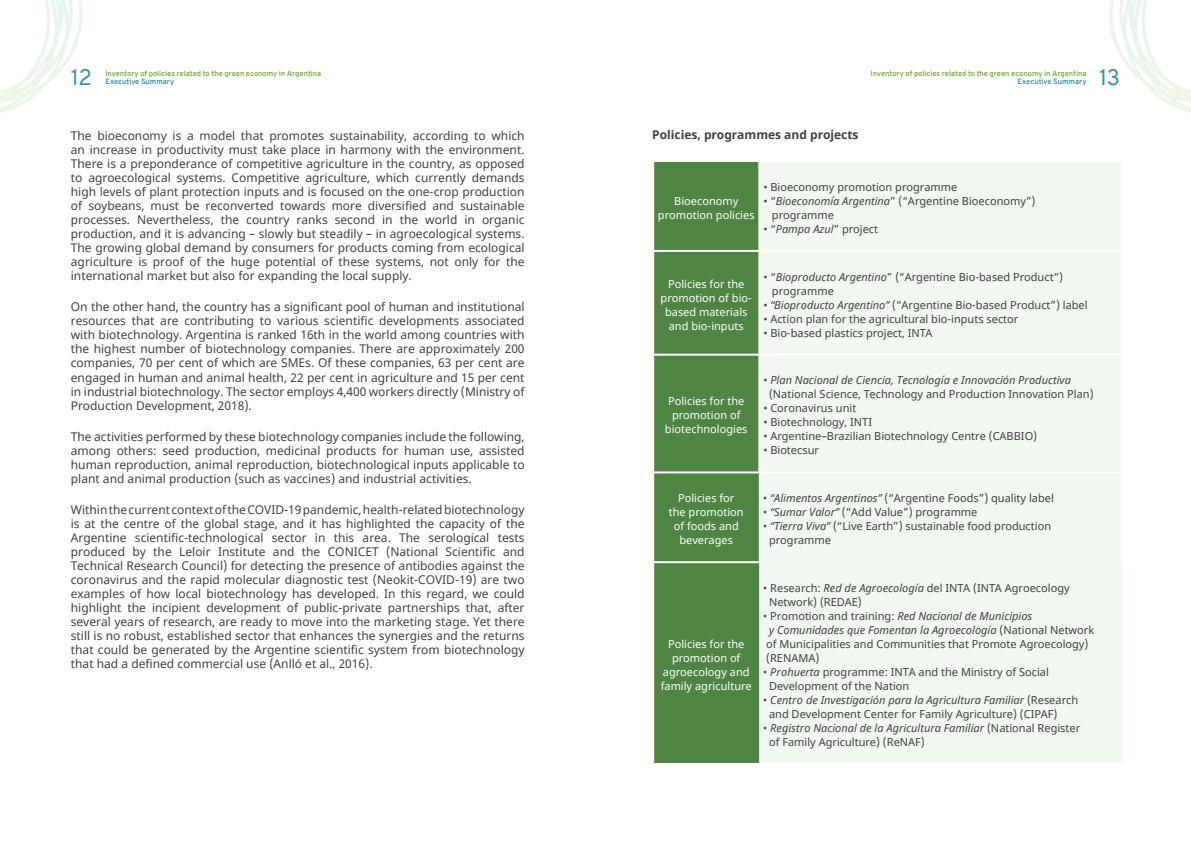
<style>
.page{position:relative;width:1191px;height:842px;background:#fff}
.page>*{position:absolute;margin:0;border:0;box-sizing:border-box;transform-origin:0 0}
.t1{font:22px "Overpass";color:#3a8fab}
.t2{font:12px/14px "Noto Sans";color:#414042;text-align:justify}
.t3{font:700 12px "Noto Sans";color:#414042}
.t4{font:11px/14px "Noto Sans";color:#414042}
.t5{font:11px/14px "Noto Sans";color:#fff;text-align:center}
.t6{font:700 7.5px "Overpass";color:#75ac43}
.t7{font:700 7.5px "Overpass";color:#3a8fab}
.s1{font-style:italic}
</style>
<div class="page">
<img style="left:1109px;top:0;width:82px;height:113px">
<img style="left:0;top:0;width:83px;height:113px">
<div style="left:654px;top:162px;width:105px;height:601px;background:#4f8543"></div>
<div style="left:759px;top:162px;width:363px;height:601px;background:#f1f8ef"></div>
<hr style="left:759px;top:473px;width:1px;height:88px;background:#fff">
<hr style="left:1121px;top:473px;width:2px;height:89px;background:#fff">
<hr style="left:758px;top:252px;width:2px;height:102px;background:#fff">
<hr style="left:1121px;top:252px;width:2px;height:102px;background:#fff">
<hr style="left:759px;top:354px;width:364px;height:2px;background:#fff">
<hr style="left:1121px;top:356px;width:2px;height:115px;background:#fff">
<hr style="left:759px;top:471px;width:364px;height:2px;background:#fff">
<hr style="left:1121px;top:162px;width:2px;height:88px;background:#fff">
<hr style="left:759px;top:250px;width:364px;height:2px;background:#fff">
<hr style="left:758px;top:162px;width:2px;height:88px;background:#fff">
<hr style="left:652px;top:250px;width:107px;height:2px;background:#fff">
<hr style="left:652px;top:354px;width:107px;height:2px;background:#fff">
<hr style="left:758px;top:356px;width:2px;height:115px;background:#fff">
<hr style="left:652px;top:471px;width:107px;height:2px;background:#fff">
<hr style="left:652px;top:561px;width:108px;height:2px;background:#fff">
<h1 class="t1" style="left:71px;top:62px;width:22px">12</h1>
<h1 class="t1" style="left:1099px;top:62px;width:22px">13</h1>
<p class="t6" style="left:105px;top:68px;width:217px">Inventory of policies related to the green economy in Argentina</p>
<p class="t7" style="left:105px;top:76px;width:70px">Executive Summary</p>
<p class="t6" style="left:870px;top:68px;width:217px">Inventory of policies related to the green economy in Argentina</p>
<p class="t7" style="left:1017px;top:76px;width:70px">Executive Summary</p>
<p class="t2" style="left:71px;top:129px;width:455px">The bioeconomy is a model that promotes sustainability, according to which an increase in productivity must take place in harmony with the environment.<br>There is a preponderance of competitive agriculture in the country, as opposed to agroecological systems. Competitive agriculture, which currently demands high levels of plant protection inputs and is focused on the one-crop production of soybeans, must be reconverted towards more diversified and sustainable processes. Nevertheless, the country ranks second in the world in organic production, and it is advancing – slowly but steadily – in agroecological systems.<br>The growing global demand by consumers for products coming from ecological agriculture is proof of the huge potential of these systems, not only for the international market but also for expanding the local supply.</p>
<p class="t2" style="left:71px;top:301px;width:455px">On the other hand, the country has a significant pool of human and institutional resources that are contributing to various scientific developments associated with biotechnology. Argentina is ranked 16th in the world among countries with the highest number of biotechnology companies. There are approximately 200 companies, 70 per cent of which are SMEs. Of these companies, 63 per cent are engaged in human and animal health, 22 per cent in agriculture and 15 per cent in industrial biotechnology. The sector employs 4,400 workers directly (Ministry of Production Development, 2018).</p>
<p class="t2" style="left:71px;top:430px;width:455px">The activities performed by these biotechnology companies include the following, among others: seed production, medicinal products for human use, assisted human reproduction, animal reproduction, biotechnological inputs applicable to plant and animal production (such as vaccines) and industrial activities.</p>
<p class="t2" style="left:71px;top:503px;width:455px">Within the current context of the COVID-19 pandemic, health-related biotechnology is at the centre of the global stage, and it has highlighted the capacity of the Argentine scientific-technological sector in this area. The serological tests produced by the Leloir Institute and the CONICET (National Scientific and Technical Research Council) for detecting the presence of antibodies against the coronavirus and the rapid molecular diagnostic test (Neokit-COVID-19) are two examples of how local biotechnology has developed. In this regard, we could highlight the incipient development of public-private partnerships that, after several years of research, are ready to move into the marketing stage. Yet there still is no robust, established sector that enhances the synergies and the returns that could be generated by the Argentine scientific system from biotechnology that had a defined commercial use (Anlló et al., 2016).</p>
<p class="t3" style="left:652px;top:126px;width:208px">Policies, programmes and projects</p>
<p class="t5" style="left:658px;top:194px;width:98px">Bioeconomy promotion policies</p>
<p class="t4" style="left:763px;top:180px;width:195px">• Bioeconomy promotion programme</p>
<p class="t4" style="left:772px;top:194px;width:265px;text-indent:-9px">• “<span class="s1">Bioeconomía Argentina</span>” (“Argentine Bioeconomy”) programme</p>
<p class="t4" style="left:763px;top:222px;width:116px">• “<span class="s1">Pampa Azul</span>” project</p>
<p class="t5" style="left:660px;top:277px;width:93px">Policies for the promotion of bio&shy;based materials and bio-inputs</p>
<p class="t4" style="left:772px;top:270px;width:293px;text-indent:-9px">• “<span class="s1">Bioproducto Argentino</span>” (“Argentine Bio-based Product”) programme</p>
<p class="t4" style="left:763px;top:298px;width:326px">• <span class="s1">“Bioproducto Argentino”</span> (“Argentine Bio-based Product”) label</p>
<p class="t4" style="left:763px;top:312px;width:257px">• Action plan for the agricultural bio-inputs sector</p>
<p class="t4" style="left:763px;top:326px;width:171px">• Bio-based plastics project, INTA</p>
<p class="t5" style="left:665px;top:395px;width:84px">Policies for the promotion of biotechnologies</p>
<p class="t4" style="left:769px;top:374px;width:326px;text-indent:-6px">• <span class="s1">Plan Nacional de Ciencia, Tecnología e Innovación Productiva </span>(National Science, Technology and Production Innovation Plan)</p>
<p class="t4" style="left:763px;top:402px;width:94px">• Coronavirus unit</p>
<p class="t4" style="left:763px;top:416px;width:110px">• Biotechnology, INTI</p>
<p class="t4" style="left:763px;top:430px;width:275px">• Argentine–Brazilian Biotechnology Centre (CABBIO)</p>
<p class="t4" style="left:763px;top:444px;width:57px">• Biotecsur</p>
<p class="t5" style="left:669px;top:492px;width:76px">Policies for the promotion of foods and beverages</p>
<p class="t4" style="left:763px;top:492px;width:292px">• <span class="s1">“Alimentos Argentinos”</span> (“Argentine Foods”) quality label</p>
<p class="t4" style="left:763px;top:506px;width:216px">• <span class="s1">“Sumar Valor”</span> (“Add Value”) programme</p>
<p class="t4" style="left:769px;top:520px;width:284px;text-indent:-6px">• <span class="s1">“Tierra Viva”</span> (“Live Earth”) sustainable food production programme</p>
<p class="t5" style="left:660px;top:637px;width:93px">Policies for the promotion of agroecology and family agriculture</p>
<p class="t4" style="left:769px;top:581px;width:302px;text-indent:-6px">• Research: <span class="s1">Red de Agroecología</span> del INTA (INTA Agroecology<br>Network) (REDAE)</p>
<p class="t4" style="left:763px;top:609px;width:332px">• Promotion and training: <span class="s1">Red Nacional de Municipios<br>y Comunidades que Fomentan la Agroecología</span> (National Network of Municipalities and Communities that Promote Agroecology) (RENAMA)</p>
<p class="t4" style="left:769px;top:665px;width:281px;text-indent:-6px">• <span class="s1">Prohuerta</span> programme: INTA and the Ministry of Social<br>Development of the Nation</p>
<p class="t4" style="left:769px;top:693px;width:311px;text-indent:-6px">• <span class="s1">Centro de Investigación para la Agricultura Familiar</span> (Research and Development Center for Family Agriculture) (CIPAF)</p>
<p class="t4" style="left:769px;top:721px;width:313px;text-indent:-6px">• <span class="s1">Registro Nacional de la Agricultura Familiar</span> (National Register of Family Agriculture) (ReNAF)</p>
</div>
